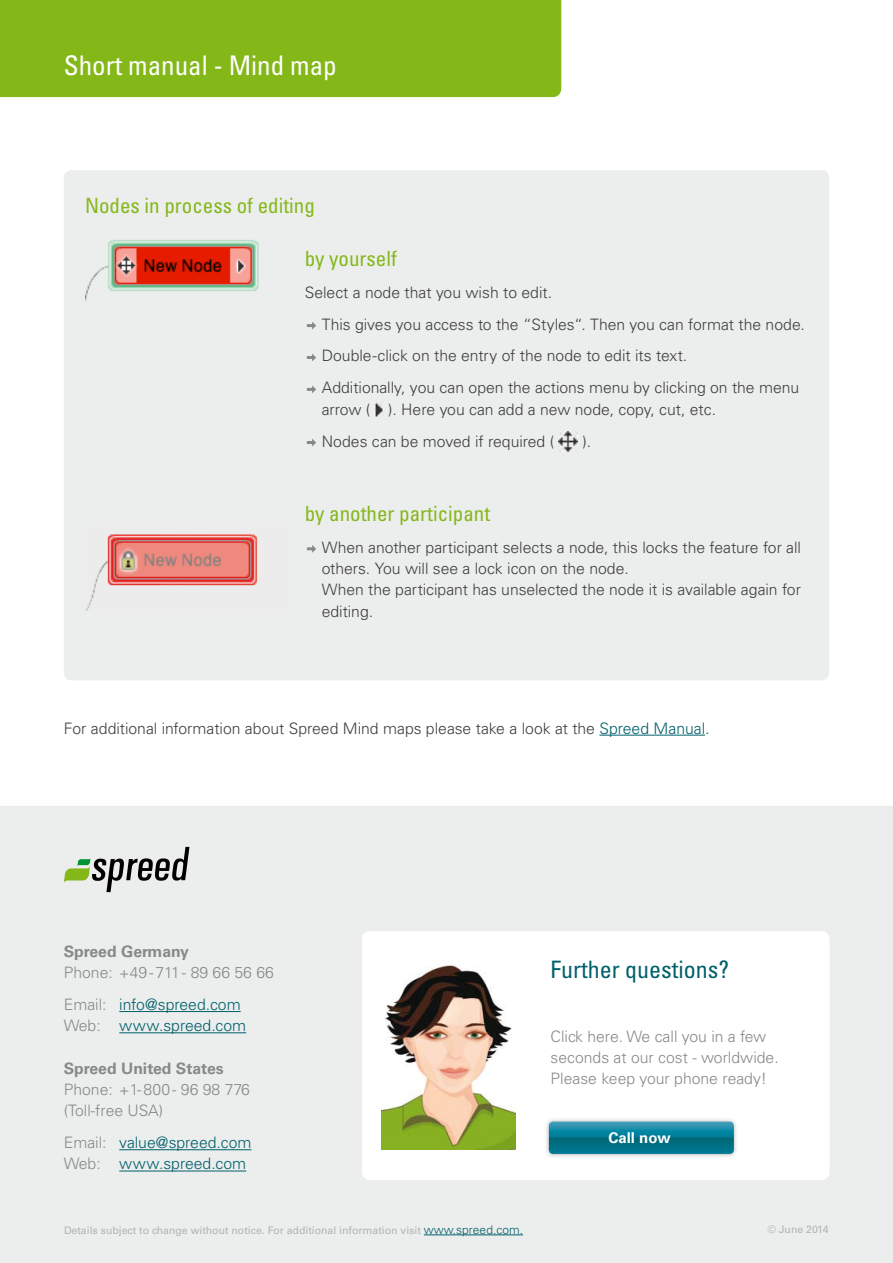
<style>
.page{position:relative;width:893px;height:1263px;background:#fff}
.page>*{position:absolute;margin:0;border:0;box-sizing:border-box;transform-origin:0 0}
.t1{font:condensed 27px "Univers LT Std";color:#fff}
.t2{font:condensed 24px "Univers LT Std";color:#00606b}
.t3{font:condensed 21px "Univers LT Std";color:#84b819}
.t4{font:300 15.75px/32px "Univers LT Std";color:#3e3e40}
.t5{font:300 15.75px/21.3px "Univers LT Std";color:#87888a}
.t6{font:300 15.75px/21.3px "Univers LT Std";color:#00606b}
.t7{font:700 15.75px "Univers LT Std";color:#87888a}
.t8{font:700 15px "Univers LT Std";color:#fff}
.t9{font:10.5px "Univers LT Std";color:#b1b3b4}
.s1{color:#00606b}
.s2{color:#87888a}
.s3{font-weight:300;font-size:12px;color:#00606b}
</style>
<div class="page">
<div style="left:0;top:806px;width:893px;height:457px;background:#eceded"></div>
<svg style="left:64px;top:847px;width:125px;height:45px;background:#b3b8af"></svg>
<div style="left:0;top:0;width:561px;height:97px;background:#84b819"></div>
<div style="left:64px;top:170px;width:765px;height:510px;background:#eceded;border-radius:8px"></div>
<hr style="left:424px;top:1234px;width:99px;height:1px;background:#00606b">
<div style="left:362px;top:931px;width:468px;height:249px;background:#fff;border-radius:9px"></div>
<div style="left:544px;top:1117px;width:201px;height:48px;background:#3e3e40;opacity:.39"></div>
<svg style="left:549px;top:1121px;width:185px;height:33px;background:#118097"></svg>
<img style="left:382px;top:965px;width:133px;height:185px">
<hr style="left:119px;top:1011px;width:122px;height:1px;background:#00606b">
<hr style="left:119px;top:1032px;width:127px;height:1px;background:#00606b">
<hr style="left:119px;top:1149px;width:132px;height:1px;background:#00606b">
<hr style="left:119px;top:1170px;width:127px;height:1px;background:#00606b">
<hr style="left:599px;top:735px;width:106px;height:1px;background:#00606b">
<img style="left:85px;top:534px;width:172px;height:77px">
<img style="left:85px;top:240px;width:174px;height:61px">
<svg style="left:307px;top:322px;width:9px;height:8px"></svg>
<svg style="left:307px;top:353px;width:9px;height:8px"></svg>
<svg style="left:307px;top:385px;width:9px;height:8px"></svg>
<img style="left:375px;top:403px;width:8px;height:14px">
<svg style="left:307px;top:438px;width:9px;height:8px"></svg>
<img style="left:558px;top:431px;width:20px;height:20px">
<svg style="left:307px;top:545px;width:9px;height:8px"></svg>
<h1 class="t1" style="left:64px;top:48px;width:274px">Short manual - Mind map</h1>
<h3 class="t3" style="left:85px;top:192px;width:231px">Nodes in process of editing</h3>
<h3 class="t3" style="left:305px;top:245px;width:94px">by yourself</h3>
<p class="t4" style="left:322px;top:276px;width:485px;text-indent:-17px">Select a node that you wish to edit.<br>This gives you access to the “Styles“. Then you can format the node.<br>Double-click on the entry of the node to edit its text.<br>Additionally, you can open the actions menu by clicking on the menu</p>
<p class="t4" style="left:322px;top:393px;width:396px">arrow ( ). Here you can add a new node, copy, cut, etc.<br>Nodes can be moved if required (</p>
<p class="t4" style="left:582px;top:425px;width:10px">).</p>
<h3 class="t3" style="left:305px;top:500px;width:187px">by another participant</h3>
<p class="t4" style="left:322px;top:537px;width:481px;line-height:21.3px">When another participant selects a node, this locks the feature for all others. You will see a lock icon on the node.<br>When the participant has unselected the node it is available again for editing.</p>
<p class="t4" style="left:64px;top:712px;width:647px">For additional information about Spreed Mind maps please take a look at the <span class="s1">Spreed Manual</span>.</p>
<p class="t7" style="left:64px;top:942px;width:127px">Spreed Germany</p>
<p class="t5" style="left:64px;top:956px;width:212px;line-height:32px">Phone: +49-711- 89 66 56 66<br>Email: <span class="s1">info@spreed.com</span></p>
<p class="t6" style="left:64px;top:1015px;width:184px"><span class="s2">Web:</span> www.spreed.com</p>
<p class="t7" style="left:64px;top:1059px;width:161px">Spreed United States</p>
<p class="t5" style="left:64px;top:1079px;width:188px">Phone: +1-800- 96 98 776 (Toll-free USA)</p>
<p class="t6" style="left:64px;top:1132px;width:189px"><span class="s2">Email:</span> value@spreed.com<br><span class="s2">Web:</span> www.spreed.com</p>
<h2 class="t2" style="left:551px;top:954px;width:180px">Further questions?</h2>
<p class="t5" style="left:551px;top:1026px;width:230px">Click here. We call you in a few seconds at our cost - worldwide.<br>Please keep your phone ready!</p>
<p class="t8" style="left:608px;top:1129px;width:64px">Call now</p>
<p class="t9" style="left:64px;top:1224px;width:460px">Details subject to change without notice. For additional information visit <span class="s3">www.spreed.com.</span></p>
<p class="t9" style="left:768px;top:1222px;width:62px">© June 2014</p>
</div>
